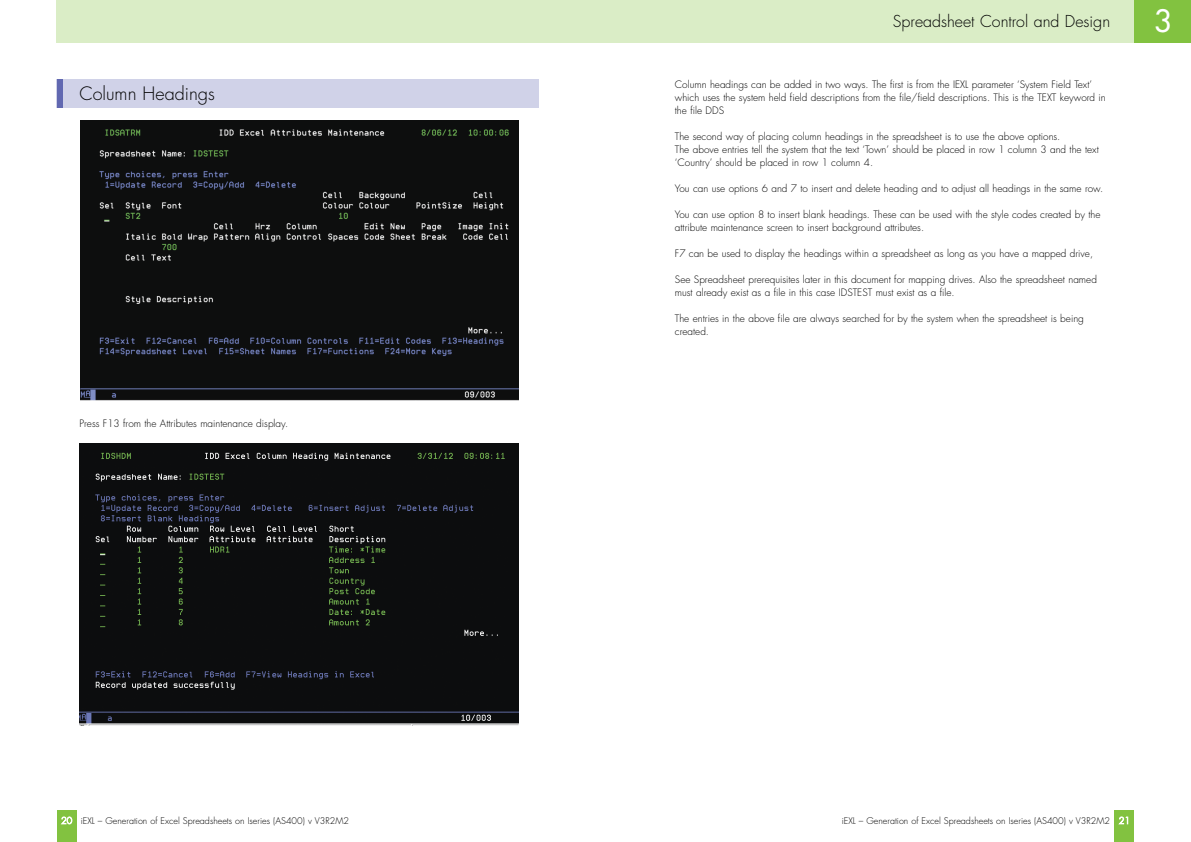
<style>
.page{position:relative;width:1191px;height:842px;background:#fff}
.page>*{position:absolute;margin:0;border:0;box-sizing:border-box;transform-origin:0 0}
.t1{font:30px "Futura";color:#fff}
.t2{font:300 18px "Futura";color:#000}
.t3{font:300 16px "Futura";color:#000}
.t4{font:300 10px/13px "Futura";color:#000}
.t5{font:300 9px "Futura";color:#000}
.s1{color:#fff}
</style>
<div class="page">
<div style="left:57px;top:0;width:1134px;height:43px;background:#daedc6"></div>
<div style="left:1134px;top:0;width:57px;height:43px;background:#82c240"></div>
<div style="left:1114px;top:811px;width:20px;height:31px;background:#82c240"></div>
<div style="left:57px;top:811px;width:20px;height:31px;background:#82c240"></div>
<div style="left:57px;top:79px;width:482px;height:29px;background:#d0d2e8"></div>
<div style="left:57px;top:79px;width:5px;height:29px;background:#6168b1"></div>
<img style="left:80px;top:120px;width:438px;height:280px">
<img style="left:79px;top:443px;width:440px;height:282px">
<h2 class="t2" style="left:79px;top:85px;width:137px">Column Headings</h2>
<p class="t4" style="left:79px;top:418px;width:210px">Press F13 from the Attributes maintenance display.</p>
<h3 class="t3" style="left:893px;top:14px;width:219px">Spreadsheet Control and Design</h3>
<p class="t4" style="left:675px;top:78px;width:432px">Column headings can be added in two ways. The first is from the IEXL parameter ‘System Field Text’ which uses the system held field descriptions from the file/field descriptions. This is the TEXT keyword in the file DDS</p>
<p class="t4" style="left:675px;top:130px;width:425px">The second way of placing column headings in the spreadsheet is to use the above options.<br>The above entries tell the system that the text ‘Town’ should be placed in row 1 column 3 and the text ‘Country’ should be placed in row 1 column 4.</p>
<p class="t4" style="left:675px;top:182px;width:430px">You can use options 6 and 7 to insert and delete heading and to adjust all headings in the same row.</p>
<p class="t4" style="left:675px;top:208px;width:427px">You can use option 8 to insert blank headings. These can be used with the style codes created by the attribute maintenance screen to insert background attributes.</p>
<p class="t4" style="left:675px;top:247px;width:420px">F7 can be used to display the headings within a spreadsheet as long as you have a mapped drive,</p>
<p class="t4" style="left:675px;top:273px;width:423px">See Spreadsheet prerequisites later in this document for mapping drives. Also the spreadsheet named must already exist as a file in this case IDSTEST must exist as a file.</p>
<p class="t4" style="left:675px;top:312px;width:410px">The entries in the above file are always searched for by the system when the spreadsheet is being created.</p>
<h1 class="t1" style="left:1154px;top:6px;width:19px">3</h1>
<p class="t5" style="left:61px;top:816px;width:289px"><span class="s1">20</span> iEXL – Generation of Excel Spreadsheets on Iseries (AS400) v V3R2M2</p>
<p class="t5" style="left:842px;top:816px;width:290px">iEXL – Generation of Excel Spreadsheets on Iseries (AS400) v V3R2M2 <span class="s1">21</span></p>
</div>
